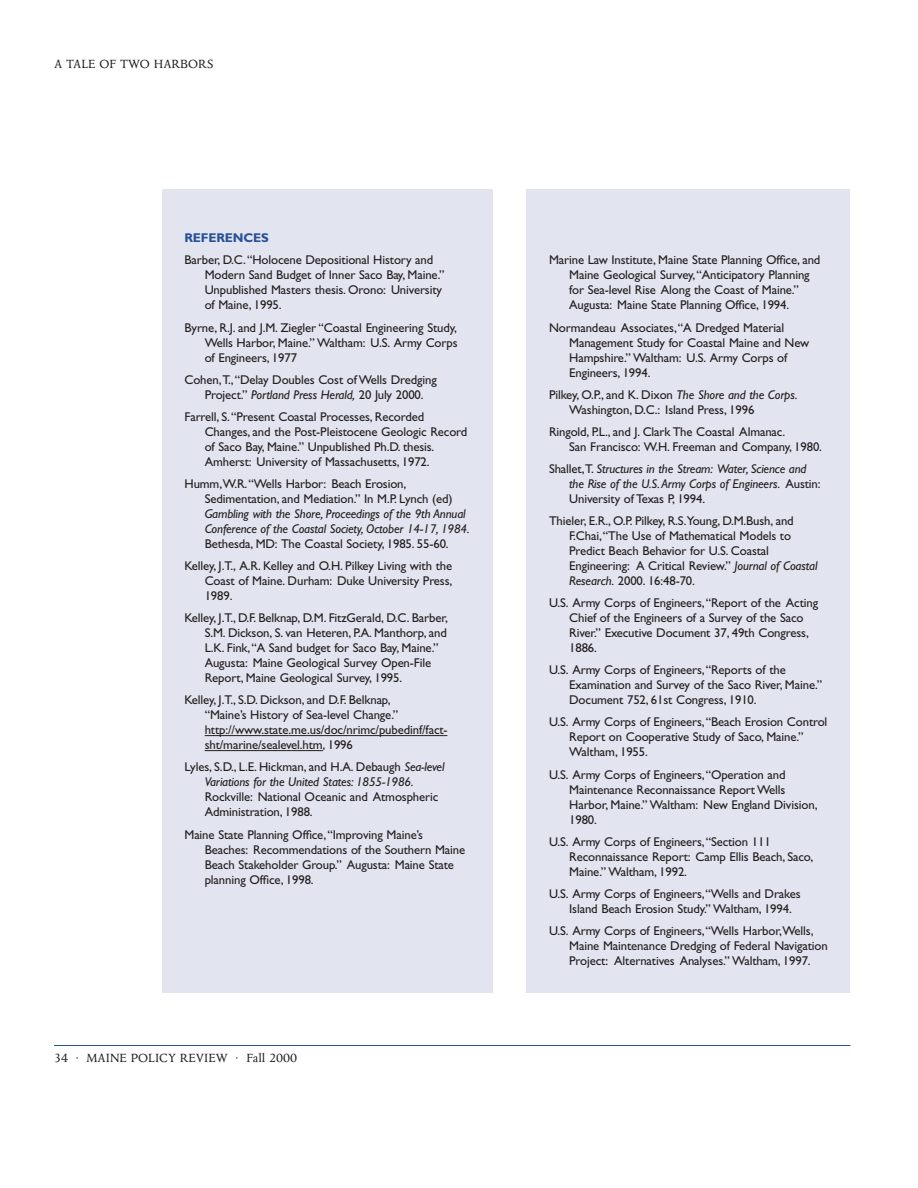
<style>
.page{position:relative;width:918px;height:1188px;background:#fff}
.page>*{position:absolute;margin:0;border:0;box-sizing:border-box;transform-origin:0 0}
.t1{font:13.5px "Columbus";color:#231f20}
.t2{font:12.75px/15px "Gill Sans";letter-spacing:-.01em;color:#231f20}
.t3{font:italic 12.75px/15px "Gill Sans";letter-spacing:-.01em;color:#231f20}
.t4{font:700 12.75px "Gill Sans";letter-spacing:-.01em;color:#275096}
.s1{font-style:italic}
.s2{font-style:normal}
</style>
<div class="page">
<hr style="left:54px;top:1045px;width:796px;height:1px;background:#275096">
<div style="left:162px;top:189px;width:331px;height:803px;background:#e2e4ef"></div>
<hr style="left:205px;top:735px;width:56px;height:1px;background:#231f20">
<svg style="left:261px;top:735px;width:46px;height:1px"></svg>
<hr style="left:307px;top:735px;width:137px;height:1px;background:#231f20">
<hr style="left:205px;top:750px;width:81px;height:1px;background:#231f20">
<hr style="left:291px;top:750px;width:32px;height:1px;background:#231f20">
<div style="left:526px;top:189px;width:324px;height:803px;background:#e2e4ef"></div>
<p class="t1" style="left:54px;top:56px;width:161px">A TALE OF TWO HARBORS</p>
<p class="t4" style="left:184px;top:230px;width:86px">REFERENCES</p>
<p class="t2" style="left:205px;top:253px;width:241px;text-indent:-20px">Barber, D.C.“Holocene Depositional History and Modern Sand Budget of Inner Saco Bay, Maine.” Unpublished Masters thesis. Orono: University of Maine, 1995.</p>
<p class="t2" style="left:205px;top:320px;width:254px;text-align:justify;text-indent:-20px">Byrne, R.J. and J.M. Ziegler “Coastal Engineering Study, Wells Harbor, Maine.” Waltham: U.S. Army Corps of Engineers, 1977</p>
<p class="t2" style="left:184px;top:372px;width:254px;text-align:center">Cohen,T.,“Delay Doubles Cost of Wells Dredging<br>Project.” <span class="s1">Portland Press Herald,</span> 20 July 2000.</p>
<p class="t2" style="left:205px;top:409px;width:264px;text-indent:-20px">Farrell, S.“Present Coastal Processes, Recorded Changes, and the Post-Pleistocene Geologic Record of Saco Bay, Maine.” Unpublished Ph.D. thesis.<br>Amherst: University of Massachusetts, 1972.</p>
<p class="t2" style="left:205px;top:476px;width:250px;text-indent:-20px">Humm,W.R.“Wells Harbor: Beach Erosion,<br>Sedimentation, and Mediation.” In M.P. Lynch (ed)</p>
<p class="t3" style="left:205px;top:506px;width:266px">Gambling with the Shore, Proceedings of the 9th Annual<br>Conference of the Coastal Society, October 14-17, 1984.</p>
<p class="t2" style="left:184px;top:532px;width:269px;line-height:22.2px;text-align:right">Bethesda, MD: The Coastal Society, 1985. 55-60.<br>Kelley, J.T., A.R. Kelley and O.H. Pilkey Living with the</p>
<p class="t2" style="left:205px;top:573px;width:249px">Coast of Maine. Durham: Duke University Press,<br>1989.</p>
<p class="t2" style="left:205px;top:610px;width:245px;text-indent:-20px">Kelley, J.T., D.F. Belknap, D.M. FitzGerald, D.C. Barber, S.M. Dickson, S. van Heteren, P.A. Manthorp, and L.K. Fink,“A Sand budget for Saco Bay, Maine.” Augusta: Maine Geological Survey Open-File Report, Maine Geological Survey, 1995.</p>
<p class="t2" style="left:205px;top:692px;width:244px;text-indent:-20px">Kelley, J.T., S.D. Dickson, and D.F. Belknap,<br>“Maine’s History of Sea-level Change.” http://www.state.me.us/doc/nrimc/pubedinf/fact&shy;sht/marine/sealevel.htm, 1996</p>
<p class="t3" style="left:205px;top:760px;width:241px;text-indent:-20px"><span class="s2">Lyles, S.D., L.E. Hickman, and H.A. Debaugh</span> Sea-level<br>Variations for the United States: 1855-1986.</p>
<p class="t2" style="left:205px;top:790px;width:235px">Rockville: National Oceanic and Atmospheric<br>Administration, 1988.</p>
<p class="t2" style="left:205px;top:827px;width:262px;text-indent:-20px">Maine State Planning Office,“Improving Maine’s Beaches: Recommendations of the Southern Maine Beach Stakeholder Group.” Augusta: Maine State planning Office, 1998.</p>
<p class="t1" style="left:54px;top:1050px;width:245px">34 · MAINE POLICY REVIEW · Fall 2000</p>
<p class="t2" style="left:569px;top:253px;width:253px;text-indent:-20px">Marine Law Institute, Maine State Planning Office, and Maine Geological Survey,“Anticipatory Planning for Sea-level Rise Along the Coast of Maine.” Augusta: Maine State Planning Office, 1994.</p>
<p class="t2" style="left:569px;top:320px;width:242px;text-indent:-20px">Normandeau Associates,“A Dredged Material Management Study for Coastal Maine and New Hampshire.” Waltham: U.S. Army Corps of Engineers, 1994.</p>
<p class="t2" style="left:569px;top:387px;width:230px;text-indent:-20px">Pilkey, O.P., and K. Dixon <span class="s1">The Shore and the Corps.<br></span>Washington, D.C.: Island Press, 1996</p>
<p class="t2" style="left:569px;top:424px;width:254px;text-indent:-20px">Ringold, P.L., and J. Clark The Coastal Almanac.<br>San Francisco: W.H. Freeman and Company, 1980.</p>
<p class="t3" style="left:569px;top:461px;width:253px;text-indent:-20px"><span class="s2">Shallet,T.</span> Structures in the Stream: Water, Science and the Rise of the U.S.Army Corps of Engineers. <span class="s2">Austin:<br>University of Texas P, 1994.</span></p>
<p class="t2" style="left:569px;top:513px;width:250px;text-indent:-20px">Thieler, E.R., O.P. Pilkey, R.S.Young, D.M.Bush, and F.Chai,“The Use of Mathematical Models to Predict Beach Behavior for U.S. Coastal Engineering: A Critical Review.” <span class="s1">Journal of Coastal Research.</span> 2000. 16:48-70.</p>
<p class="t2" style="left:569px;top:595px;width:251px;text-indent:-20px">U.S. Army Corps of Engineers,“Report of the Acting Chief of the Engineers of a Survey of the Saco River.” Executive Document 37, 49th Congress, 1886.</p>
<p class="t2" style="left:569px;top:662px;width:254px;text-indent:-20px">U.S. Army Corps of Engineers,“Reports of the<br>Examination and Survey of the Saco River, Maine.”<br>Document 752, 61st Congress, 1910.</p>
<p class="t2" style="left:569px;top:715px;width:260px;text-indent:-20px">U.S. Army Corps of Engineers,“Beach Erosion Control<br>Report on Cooperative Study of Saco, Maine.”<br>Waltham, 1955.</p>
<p class="t2" style="left:569px;top:767px;width:250px;text-indent:-20px">U.S. Army Corps of Engineers,“Operation and Maintenance Reconnaissance Report Wells Harbor, Maine.” Waltham: New England Division, 1980.</p>
<p class="t2" style="left:569px;top:834px;width:246px;text-indent:-20px">U.S. Army Corps of Engineers,“Section 111<br>Reconnaissance Report: Camp Ellis Beach, Saco,<br>Maine.” Waltham, 1992.</p>
<p class="t2" style="left:569px;top:886px;width:233px;text-indent:-20px">U.S. Army Corps of Engineers,“Wells and Drakes<br>Island Beach Erosion Study.” Waltham, 1994.</p>
<p class="t2" style="left:569px;top:923px;width:260px;text-indent:-20px">U.S. Army Corps of Engineers,“Wells Harbor,Wells,<br>Maine Maintenance Dredging of Federal Navigation<br>Project: Alternatives Analyses.” Waltham, 1997.</p>
</div>
